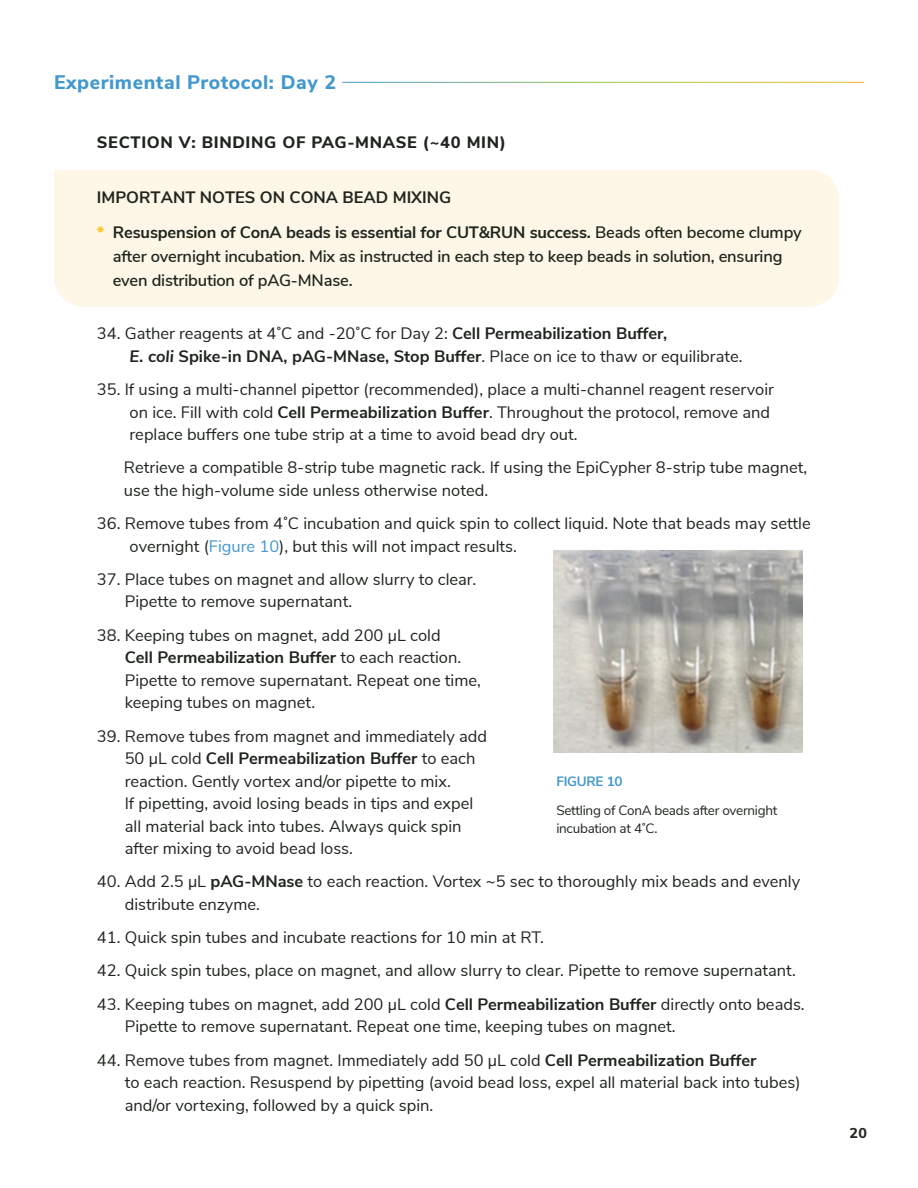
<style>
.page{position:relative;width:918px;height:1188px;background:#fff}
.page>*{position:absolute;margin:0;border:0;box-sizing:border-box;transform-origin:0 0}
.t1{font:800 19.5px "Nunito Sans";letter-spacing:.03em;color:#4298cd}
.t2{font:17.85px "Nunito Sans";color:#231f20}
.t3{font:16.5px/22.5px "Nunito Sans";color:#1f251e}
.t4{font:600 16.5px/24px "Nunito Sans";letter-spacing:-.01em;color:#1f251e}
.t5{font:800 16.5px "Nunito Sans";letter-spacing:.04em;color:#1f251e}
.t6{font:700 16.5px "Nunito Sans";color:#1f251e}
.t7{font:800 14.25px "Nunito Sans";color:#222720}
.t8{font:13.5px/18px "Nunito Sans";letter-spacing:-.02em;color:#1f251e}
.t9{font:700 13.5px "Nunito Sans";letter-spacing:-.02em;color:#4298cd}
.s1{font-weight:800;color:#fec224}
.s2{font-weight:700}
.s3{font-weight:700;font-style:italic}
.s4{color:#4298cd}
</style>
<div class="page">
<div style="left:54px;top:170px;width:785px;height:137px;background:#fef6e6"></div>
<img style="left:554px;top:550px;width:249px;height:203px">
<p class="t1" style="left:54px;top:68px;width:284px">Experimental Protocol: Day 2</p>
<p class="t5" style="left:97px;top:130px;width:411px">SECTION V: BINDING OF PAG-MNASE (~40 MIN)</p>
<p class="t6" style="left:97px;top:185px;width:356px">IMPORTANT NOTES ON CONA BEAD MIXING</p>
<p class="t4" style="left:113px;top:219px;width:690px;text-indent:-16px"><span class="s1">*</span> <span class="s2">Resuspension of ConA beads is essential for CUT&amp;RUN success.</span> Beads often become clumpy after overnight incubation. Mix as instructed in each step to keep beads in solution, ensuring even distribution of pAG-MNase.</p>
<p class="t3" style="left:130px;top:321px;width:614px;text-indent:-33px">34. Gather reagents at 4˚C and -20˚C for Day 2: <span class="s2">Cell Permeabilization Buffer,<br></span><span class="s3">E. coli</span> <span class="s2">Spike-in DNA, pAG-MNase, Stop Buffer</span>. Place on ice to thaw or equilibrate.</p>
<p class="t3" style="left:130px;top:377px;width:646px;text-indent:-33px">35. If using a multi-channel pipettor (recommended), place a multi-channel reagent reservoir on ice. Fill with cold <span class="s2">Cell Permeabilization Buffer</span>. Throughout the protocol, remove and replace buffers one tube strip at a time to avoid bead dry out.</p>
<p class="t3" style="left:124px;top:455px;width:685px">Retrieve a compatible 8-strip tube magnetic rack. If using the EpiCypher 8-strip tube magnet, use the high-volume side unless otherwise noted.</p>
<p class="t3" style="left:130px;top:511px;width:683px;text-indent:-33px">36. Remove tubes from 4˚C incubation and quick spin to collect liquid. Note that beads may settle overnight (<span class="s4">Figure 10</span>), but this will not impact results.</p>
<p class="t3" style="left:125px;top:567px;width:353px;text-indent:-28px">37. Place tubes on magnet and allow slurry to clear.<br>Pipette to remove supernatant.</p>
<p class="t3" style="left:125px;top:623px;width:358px;text-indent:-28px">38. Keeping tubes on magnet, add 200 μL cold<br><span class="s2">Cell Permeabilization Buffer</span> to each reaction.<br>Pipette to remove supernatant. Repeat one time, keeping tubes on magnet.</p>
<p class="t3" style="left:125px;top:724px;width:364px;text-indent:-28px">39. Remove tubes from magnet and immediately add 50 μL cold <span class="s2">Cell Permeabilization Buffer</span> to each reaction. Gently vortex and/or pipette to mix.<br>If pipetting, avoid losing beads in tips and expel all material back into tubes. Always quick spin after mixing to avoid bead loss.</p>
<p class="t3" style="left:125px;top:869px;width:677px;text-indent:-28px">40. Add 2.5 μL <span class="s2">pAG-MNase</span> to each reaction. Vortex ~5 sec to thoroughly mix beads and evenly distribute enzyme.</p>
<p class="t3" style="left:97px;top:925px;width:449px">41. Quick spin tubes and incubate reactions for 10 min at RT.</p>
<p class="t3" style="left:97px;top:958px;width:700px">42. Quick spin tubes, place on magnet, and allow slurry to clear. Pipette to remove supernatant.</p>
<p class="t3" style="left:125px;top:992px;width:681px;text-indent:-28px">43. Keeping tubes on magnet, add 200 μL cold <span class="s2">Cell Permeabilization Buffer</span> directly onto beads.<br>Pipette to remove supernatant. Repeat one time, keeping tubes on magnet.</p>
<p class="t3" style="left:125px;top:1048px;width:677px;text-indent:-28px">44. Remove tubes from magnet. Immediately add 50 μL cold <span class="s2">Cell Permeabilization Buffer<br></span>to each reaction. Resuspend by pipetting (avoid bead loss, expel all material back into tubes) and/or vortexing, followed by a quick spin.</p>
<p class="t2" style="left:585px;top:504px;width:189px">ConA beads settle after</p>
<p class="t9" style="left:556px;top:772px;width:68px">FIGURE 10</p>
<p class="t8" style="left:556px;top:801px;width:223px">Settling of ConA beads after overnight incubation at 4˚C.</p>
<p class="t7" style="left:849px;top:1123px;width:19px">20</p>
</div>
